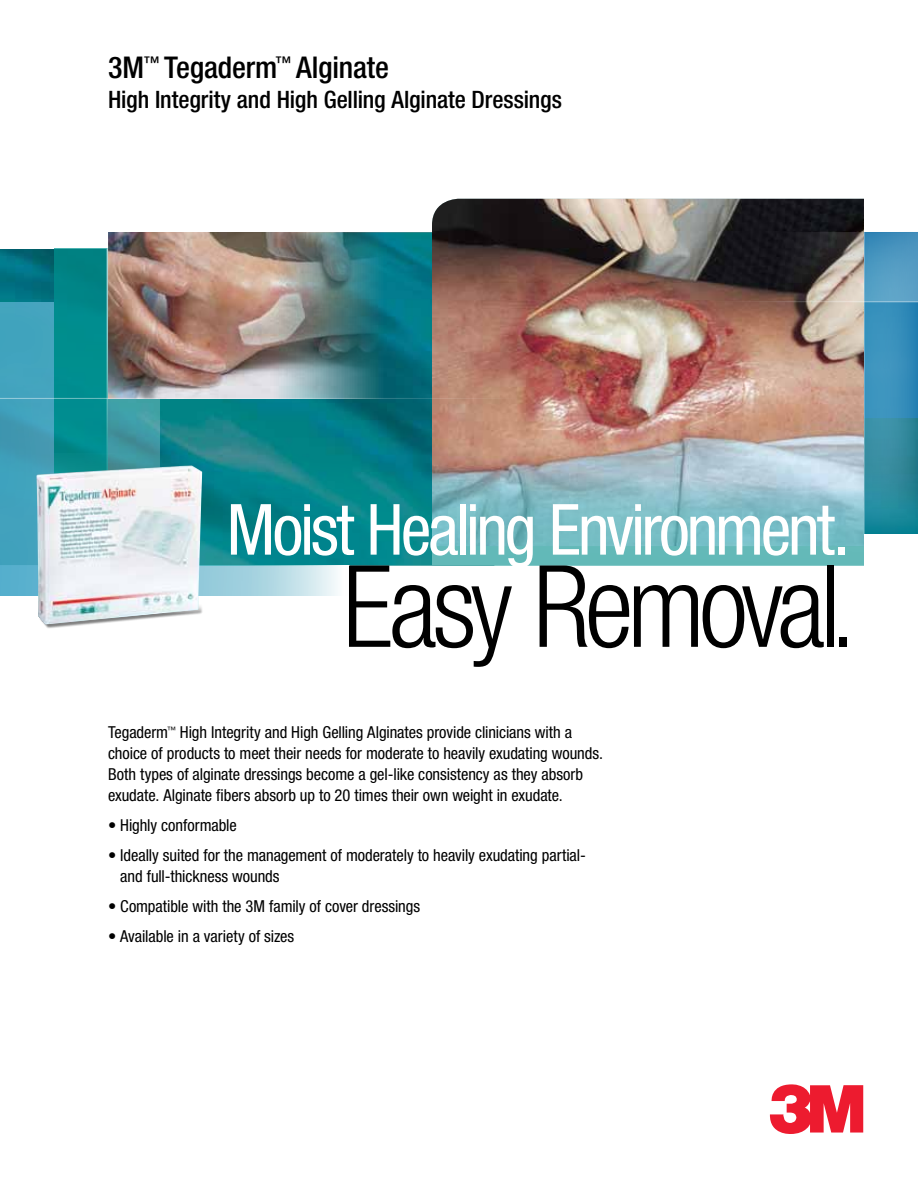
<style>
.page{position:relative;width:918px;height:1188px;background:#fff}
.page>*{position:absolute;margin:0;border:0;box-sizing:border-box;transform-origin:0 0}
.t1{font:300 condensed 113.85px "Helvetica Neue";letter-spacing:-.05em;color:#000}
.t2{font:condensed 70.65px "Helvetica Neue";letter-spacing:-.045em;color:#fff}
.t3{font:500 condensed 30px "Helvetica Neue";letter-spacing:-.005em;color:#000}
.t4{font:500 condensed 24px "Helvetica Neue";letter-spacing:-.005em;color:#000}
.t5{font:condensed 16.5px/21px "Helvetica Neue";letter-spacing:-.005em;color:#000}
.s1{font-weight:400;font-size:85.35px}
</style>
<div class="page">
<svg style="left:770px;top:1084px;width:93px;height:50px"></svg>
<img style="left:0;top:232px;width:432px;height:222px">
<svg style="left:108px;top:399px;width:51px;height:55px;background:#4099a2"></svg>
<div style="left:0;top:203px;width:108px;height:46px;background:#fff"></div>
<img style="left:202px;top:565px;width:33px;height:30px">
<img style="left:0;top:303px;width:54px;height:292px">
<img style="left:865px;top:302px;width:53px;height:232px">
<img style="left:432px;top:199px;width:432px;height:255px">
<svg style="left:432px;top:232px;width:486px;height:70px;background:#615756"></svg>
<hr style="left:663px;top:301px;width:255px;height:1px;background:#fff">
<svg style="left:108px;top:454px;width:756px;height:111px;background:#59a7ae"></svg>
<svg style="left:235px;top:565px;width:106px;height:31px;background:#c0e0e8"></svg>
<img style="left:108px;top:232px;width:292px;height:166px">
<div style="left:54px;top:249px;width:54px;height:346px;background:linear-gradient(to right,#018a8c,#008a8b)"></div>
<hr style="left:106px;top:249px;width:2px;height:304px;background:#fff">
<div style="left:38px;top:603px;width:169px;height:26px;background:#000;opacity:.5"></div>
<img style="left:36px;top:465px;width:166px;height:159px">
<hr style="left:0;top:398px;width:585px;height:1px;background:#fff">
<h3 class="t3" style="left:108px;top:49px;width:282px">3M<sup>™</sup> Tegaderm<sup>™</sup> Alginate</h3>
<h3 class="t4" style="left:108px;top:85px;width:455px">High Integrity and High Gelling Alginate Dressings</h3>
<h2 class="t2" style="left:227px;top:489px;width:625px">Moist Healing Environment.</h2>
<h1 class="t1" style="left:343px;top:541px;width:512px">Easy Removal<span class="s1">.</span></h1>
<p class="t5" style="left:108px;top:722px;width:497px">Tegaderm<sup>™</sup> High Integrity and High Gelling Alginates provide clinicians with a choice of products to meet their needs for moderate to heavily exudating wounds.<br>Both types of alginate dressings become a gel-like consistency as they absorb exudate. Alginate fibers absorb up to 20 times their own weight in exudate.</p>
<p class="t5" style="left:108px;top:815px;width:130px">• Highly conformable</p>
<p class="t5" style="left:120px;top:845px;width:467px;text-indent:-12px">• Ideally suited for the management of moderately to heavily exudating partial&shy;and full-thickness wounds</p>
<p class="t5" style="left:108px;top:896px;width:314px">• Compatible with the 3M family of cover dressings</p>
<p class="t5" style="left:108px;top:926px;width:188px">• Available in a variety of sizes</p>
</div>
